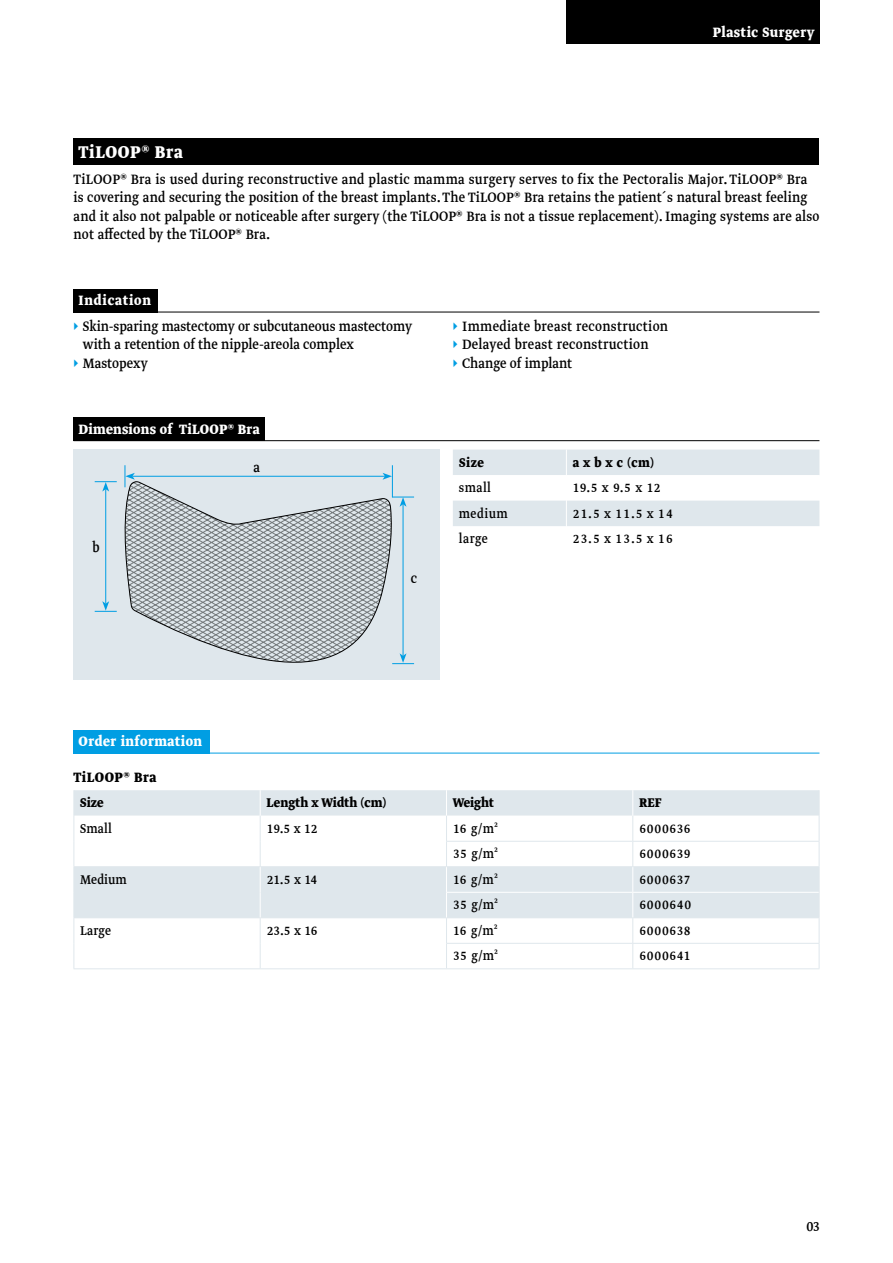
<style>
.page{position:relative;width:893px;height:1263px;background:#fff}
.page>*{position:absolute;margin:0;border:0;box-sizing:border-box;transform-origin:0 0}
.t1{font:700 20.25px "pfmmedical";letter-spacing:.03em;color:#fff}
.t2{font:16.2px/18.5px "pfmmedical";letter-spacing:.01em;color:#000}
.t3{font:700 16.2px "pfmmedical";letter-spacing:.03em;color:#fff}
.t4{font:700 16.2px "pfmmedical";letter-spacing:.05em;color:#fff}
.t5{font:700 16.2px "pfmmedical";letter-spacing:.03em;color:#000}
.t6{font:15px "pfmmedical";letter-spacing:.005em;color:#000}
.t7{font:700 15px "pfmmedical";color:#000}
.s1{color:#009ee3}
</style>
<div class="page">
<hr style="left:74px;top:312px;width:745px;height:1px;background:#000">
<div style="left:566px;top:0;width:253px;height:44px;background:#000"></div>
<div style="left:74px;top:289px;width:84px;height:23px;background:#000"></div>
<svg style="left:453px;top:450px;width:366px;height:76px"></svg>
<div style="left:74px;top:450px;width:366px;height:230px;background:#dfe7ec"></div>
<svg style="left:124px;top:481px;width:270px;height:182px"></svg>
<hr style="left:132px;top:476px;width:253px;height:1px;background:#009ee3">
<svg style="left:383px;top:473px;width:9px;height:7px"></svg>
<hr style="left:105px;top:489px;width:1px;height:115px;background:#009ee3">
<hr style="left:403px;top:504px;width:1px;height:152px;background:#009ee3">
<svg style="left:125px;top:465px;width:10px;height:22px"></svg>
<hr style="left:392px;top:465px;width:1px;height:32px;background:#009ee3">
<svg style="left:392px;top:497px;width:22px;height:10px"></svg>
<svg style="left:392px;top:653px;width:22px;height:11px"></svg>
<svg style="left:95px;top:481px;width:22px;height:10px"></svg>
<svg style="left:95px;top:601px;width:22px;height:11px"></svg>
<div style="left:74px;top:139px;width:745px;height:26px;background:#000"></div>
<hr style="left:74px;top:753px;width:745px;height:1px;background:#009ee3">
<hr style="left:74px;top:440px;width:745px;height:1px;background:#000">
<div style="left:74px;top:730px;width:136px;height:23px;background:#009ee3"></div>
<div style="left:74px;top:417px;width:191px;height:24px;background:#000"></div>
<hr style="left:74px;top:968px;width:186px;height:1px;background:#dfe7ec">
<hr style="left:260px;top:968px;width:186px;height:1px;background:#dfe7ec">
<hr style="left:446px;top:968px;width:187px;height:1px;background:#dfe7ec">
<hr style="left:633px;top:968px;width:186px;height:1px;background:#dfe7ec">
<svg style="left:74px;top:790px;width:746px;height:178px"></svg>
<p class="t3" style="left:713px;top:21px;width:103px">Plastic Surgery</p>
<p class="t1" style="left:79px;top:139px;width:106px">TiLOOP® Bra</p>
<p class="t2" style="left:74px;top:170px;width:747px">TiLOOP® Bra is used during reconstructive and plastic mamma surgery serves to fix the Pectoralis Major. TiLOOP® Bra is covering and securing the position of the breast implants. The TiLOOP® Bra retains the patient´s natural breast feeling and it also not palpable or noticeable after surgery (the TiLOOP® Bra is not a tissue replacement). Imaging systems are also not affected by the TiLOOP® Bra.</p>
<p class="t4" style="left:79px;top:290px;width:74px">Indication</p>
<p class="t2" style="left:74px;top:317px;width:340px"><span class="s1">▸</span> Skin-sparing mastectomy or subcutaneous mastectomy</p>
<p class="t2" style="left:83px;top:336px;width:273px">with a retention of the nipple-areola complex</p>
<p class="t2" style="left:74px;top:354px;width:76px"><span class="s1">▸</span> Mastopexy</p>
<p class="t3" style="left:79px;top:418px;width:183px">Dimensions of TiLOOP® Bra</p>
<p class="t2" style="left:92px;top:538px;width:9px">b</p>
<p class="t2" style="left:254px;top:458px;width:8px">a</p>
<p class="t2" style="left:411px;top:570px;width:8px">c</p>
<p class="t2" style="left:453px;top:317px;width:217px"><span class="s1">▸</span> Immediate breast reconstruction <span class="s1">▸</span> Delayed breast reconstruction<br><span class="s1">▸</span> Change of implant</p>
<p class="t7" style="left:459px;top:452px;width:26px">Size</p>
<p class="t7" style="left:573px;top:452px;width:83px">a x b x c (cm)</p>
<p class="t6" style="left:459px;top:479px;width:34px">small</p>
<p class="t6" style="left:572px;top:479px;width:90px">19.5 x 9.5 x 12</p>
<p class="t6" style="left:459px;top:504px;width:50px">medium</p>
<p class="t6" style="left:572px;top:504px;width:102px">21.5 x 11.5 x 14</p>
<p class="t6" style="left:459px;top:530px;width:30px">large</p>
<p class="t6" style="left:572px;top:530px;width:102px">23.5 x 13.5 x 16</p>
<p class="t3" style="left:79px;top:731px;width:125px">Order information</p>
<p class="t5" style="left:74px;top:766px;width:85px">TiLOOP® Bra</p>
<p class="t7" style="left:80px;top:793px;width:25px">Size</p>
<p class="t7" style="left:267px;top:793px;width:121px">Length x Width (cm)</p>
<p class="t7" style="left:453px;top:793px;width:43px">Weight</p>
<p class="t7" style="left:639px;top:793px;width:24px">REF</p>
<p class="t6" style="left:80px;top:819px;width:33px">Small</p>
<p class="t6" style="left:267px;top:819px;width:53px">19.5 x 12</p>
<p class="t6" style="left:453px;top:819px;width:46px">16 g/m²</p>
<p class="t6" style="left:639px;top:819px;width:53px">6000636</p>
<p class="t6" style="left:453px;top:844px;width:47px">35 g/m²</p>
<p class="t6" style="left:639px;top:844px;width:53px">6000639</p>
<p class="t6" style="left:80px;top:870px;width:48px">Medium</p>
<p class="t6" style="left:267px;top:870px;width:53px">21.5 x 14</p>
<p class="t6" style="left:453px;top:870px;width:46px">16 g/m²</p>
<p class="t6" style="left:639px;top:870px;width:53px">6000637</p>
<p class="t6" style="left:453px;top:895px;width:47px">35 g/m²</p>
<p class="t6" style="left:639px;top:895px;width:54px">6000640</p>
<p class="t6" style="left:80px;top:921px;width:32px">Large</p>
<p class="t6" style="left:267px;top:921px;width:53px">23.5 x 16</p>
<p class="t6" style="left:453px;top:921px;width:46px">16 g/m²</p>
<p class="t6" style="left:639px;top:921px;width:53px">6000638</p>
<p class="t6" style="left:453px;top:947px;width:47px">35 g/m²</p>
<p class="t6" style="left:639px;top:947px;width:53px">6000641</p>
<p class="t2" style="left:806px;top:1218px;width:15px">03</p>
</div>
